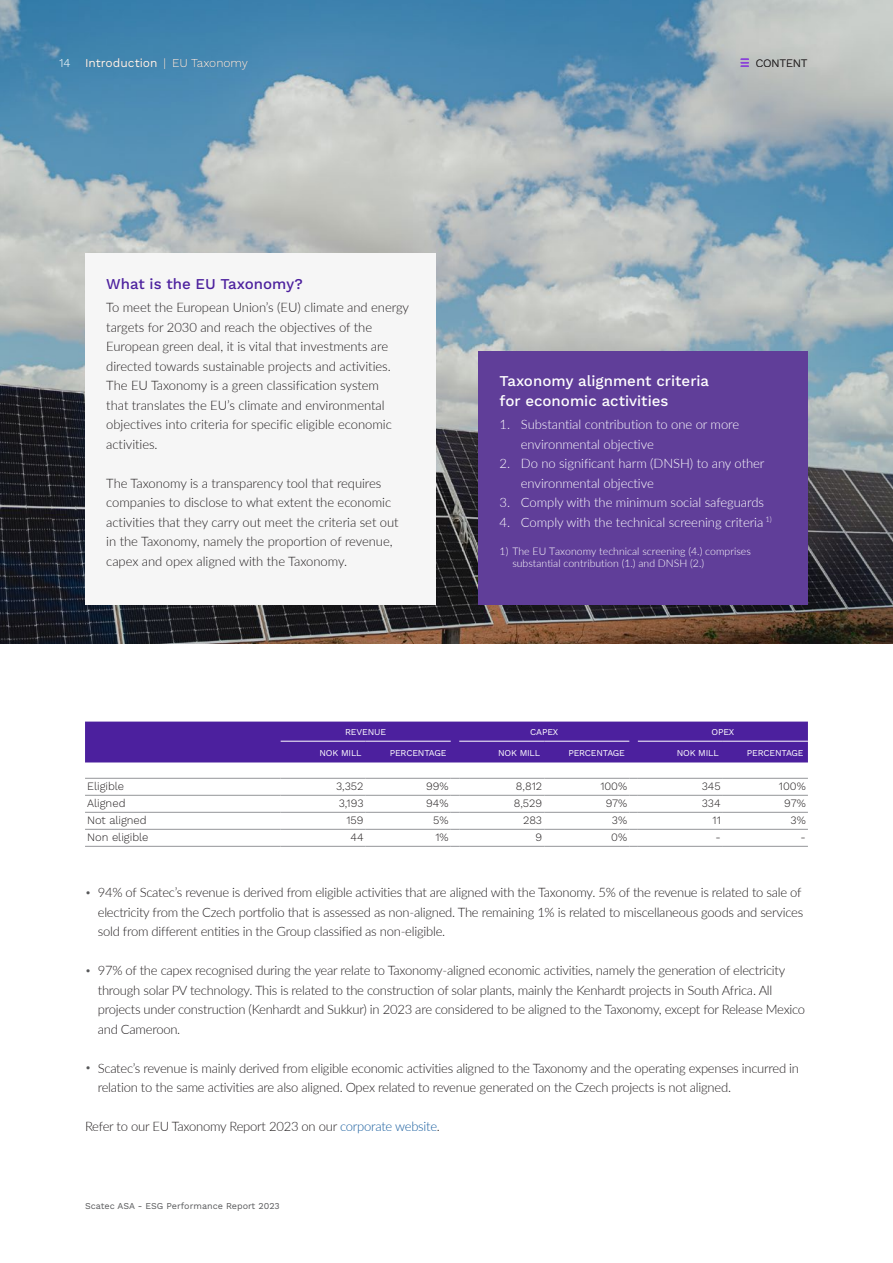
<style>
.page{position:relative;width:893px;height:1263px;background:#fff}
.page>*{position:absolute;margin:0;border:0;box-sizing:border-box;transform-origin:0 0}
.Tittel_nivå_1{font:500 15px/19.5px "Work Sans";color:#fff}
.Tittel_nivå_1-2{font:500 15px "Work Sans";color:#4c209e}
.NOTER_Brødtekst_-_1_spalte{font:300 13.05px/19.5px "Lato";letter-spacing:-.02em;color:#231f20}
.t1{font:300 13.05px/19.5px "Lato";letter-spacing:-.005em;color:#fff}
.t2{font:12px "Work Sans";color:#fff}
.t3{font:300 12px "Work Sans";color:#fff}
.TABELL_Høyre{font:300 11.25px "Work Sans";color:#231f20}
.TABELL_Venstre{font:300 11.25px "Work Sans";color:#231f20}
.Fotnote{font:300 10.5px/12px "Lato";color:#fff}
.TABELL_Topp{font:9px "Work Sans";letter-spacing:-.02em;color:#fff}
.t4{font:9px "Work Sans";color:#57585a}
.s1{font-weight:300}
.s2{font-weight:300;color:#4d575d}
.s3{font-size:10.5px;color:#57585a}
.s4{color:#175d9e}
</style>
<div class="page">
<hr style="left:892px;top:0;width:1px;height:1263px;background:#7bcbbe">
<img style="left:0;top:0;width:893px;height:644px">
<div style="left:85px;top:722px;width:723px;height:40px;background:#4c209e"></div>
<hr style="left:85px;top:795px;width:196px;height:1px;background:#939598">
<hr style="left:281px;top:795px;width:85px;height:1px;background:#939598">
<hr style="left:366px;top:795px;width:85px;height:1px;background:#939598">
<hr style="left:459px;top:795px;width:85px;height:1px;background:#939598">
<hr style="left:544px;top:795px;width:85px;height:1px;background:#939598">
<hr style="left:638px;top:795px;width:85px;height:1px;background:#939598">
<hr style="left:723px;top:795px;width:85px;height:1px;background:#939598">
<hr style="left:85px;top:829px;width:196px;height:1px;background:#939598">
<hr style="left:281px;top:829px;width:85px;height:1px;background:#939598">
<hr style="left:366px;top:829px;width:85px;height:1px;background:#939598">
<hr style="left:459px;top:829px;width:85px;height:1px;background:#939598">
<hr style="left:544px;top:829px;width:85px;height:1px;background:#939598">
<hr style="left:638px;top:829px;width:85px;height:1px;background:#939598">
<hr style="left:723px;top:829px;width:85px;height:1px;background:#939598">
<hr style="left:85px;top:778px;width:196px;height:1px;background:#939598">
<hr style="left:281px;top:778px;width:85px;height:1px;background:#939598">
<hr style="left:366px;top:778px;width:85px;height:1px;background:#939598">
<hr style="left:459px;top:778px;width:85px;height:1px;background:#939598">
<hr style="left:544px;top:778px;width:85px;height:1px;background:#939598">
<hr style="left:638px;top:778px;width:85px;height:1px;background:#939598">
<hr style="left:723px;top:778px;width:85px;height:1px;background:#939598">
<hr style="left:85px;top:812px;width:196px;height:1px;background:#939598">
<hr style="left:281px;top:812px;width:85px;height:1px;background:#939598">
<hr style="left:366px;top:812px;width:85px;height:1px;background:#939598">
<hr style="left:459px;top:812px;width:85px;height:1px;background:#939598">
<hr style="left:544px;top:812px;width:85px;height:1px;background:#939598">
<hr style="left:638px;top:812px;width:85px;height:1px;background:#939598">
<hr style="left:723px;top:812px;width:85px;height:1px;background:#939598">
<hr style="left:281px;top:741px;width:85px;height:1px;background:#fff">
<hr style="left:366px;top:741px;width:85px;height:1px;background:#fff">
<hr style="left:459px;top:741px;width:85px;height:1px;background:#fff">
<hr style="left:544px;top:741px;width:85px;height:1px;background:#fff">
<hr style="left:638px;top:741px;width:85px;height:1px;background:#fff">
<hr style="left:723px;top:741px;width:85px;height:1px;background:#fff">
<hr style="left:85px;top:846px;width:196px;height:1px;background:#939598">
<hr style="left:281px;top:846px;width:85px;height:1px;background:#939598">
<hr style="left:366px;top:846px;width:85px;height:1px;background:#939598">
<hr style="left:459px;top:846px;width:85px;height:1px;background:#939598">
<hr style="left:544px;top:846px;width:85px;height:1px;background:#939598">
<hr style="left:638px;top:846px;width:85px;height:1px;background:#939598">
<hr style="left:723px;top:846px;width:85px;height:1px;background:#939598">
<div style="left:85px;top:254px;width:351px;height:350px;background:#f6f6f6"></div>
<div style="left:478px;top:351px;width:330px;height:254px;background:#603e99"></div>
<svg style="left:741px;top:59px;width:7px;height:8px"></svg>
<p class="t2" style="left:59px;top:56px;width:108px"><span class="s1">14</span> Introduction <span class="s2">|</span></p>
<p class="t3" style="left:172px;top:56px;width:77px">EU Taxonomy</p>
<p class="TABELL_Venstre" style="left:756px;top:57px;width:53px">CONTENT</p>
<p class="Tittel_nivå_1-2" style="left:106px;top:275px;width:198px">What is the EU Taxonomy?</p>
<p class="NOTER_Brødtekst_-_1_spalte" style="left:106px;top:297px;width:304px">To meet the European Union’s (EU) climate and energy targets for 2030 and reach the objectives of the European green deal, it is vital that investments are directed towards sustainable projects and activities.<br>The EU Taxonomy is a green classification system<br>that translates the EU’s climate and environmental objectives into criteria for specific eligible economic activities.</p>
<p class="NOTER_Brødtekst_-_1_spalte" style="left:106px;top:473px;width:294px">The Taxonomy is a transparency tool that requires companies to disclose to what extent the economic activities that they carry out meet the criteria set out in the Taxonomy, namely the proportion of revenue, capex and opex aligned with the Taxonomy.</p>
<p class="Tittel_nivå_1" style="left:500px;top:372px;width:211px">Taxonomy alignment criteria for economic activities</p>
<p class="t1" style="left:521px;top:414px;width:220px;text-indent:-21px">1. Substantial contribution to one or more environmental objective</p>
<p class="t1" style="left:521px;top:453px;width:245px;text-indent:-21px">2. Do no significant harm (DNSH) to any other environmental objective</p>
<p class="t1" style="left:500px;top:492px;width:266px">3. Comply with the minimum social safeguards</p>
<p class="t1" style="left:500px;top:512px;width:274px">4. Comply with the technical screening criteria <sup>1)</sup></p>
<p class="Fotnote" style="left:512px;top:545px;width:240px;text-indent:-13px">1) The EU Taxonomy technical screening (4.) comprises substantial contribution (1.) and DNSH (2.)</p>
<p class="TABELL_Topp" style="left:345px;top:726px;width:43px">REVENUE</p>
<p class="TABELL_Topp" style="left:530px;top:726px;width:30px">CAPEX</p>
<p class="TABELL_Topp" style="left:711px;top:726px;width:24px">OPEX</p>
<p class="TABELL_Topp" style="left:319px;top:748px;width:44px">NOK MILL</p>
<p class="TABELL_Topp" style="left:390px;top:748px;width:58px">PERCENTAGE</p>
<p class="TABELL_Topp" style="left:498px;top:748px;width:44px">NOK MILL</p>
<p class="TABELL_Topp" style="left:568px;top:748px;width:58px">PERCENTAGE</p>
<p class="TABELL_Topp" style="left:677px;top:748px;width:44px">NOK MILL</p>
<p class="TABELL_Topp" style="left:747px;top:748px;width:58px">PERCENTAGE</p>
<p class="TABELL_Venstre" style="left:87px;top:780px;width:39px">Eligible</p>
<p class="TABELL_Høyre" style="left:336px;top:780px;width:29px">3,352</p>
<p class="TABELL_Høyre" style="left:426px;top:780px;width:24px">99%</p>
<p class="TABELL_Høyre" style="left:516px;top:780px;width:28px">8,812</p>
<p class="TABELL_Høyre" style="left:600px;top:780px;width:28px">100%</p>
<p class="TABELL_Høyre" style="left:702px;top:780px;width:21px">345</p>
<p class="TABELL_Høyre" style="left:779px;top:780px;width:28px">100%</p>
<p class="TABELL_Venstre" style="left:87px;top:797px;width:40px">Aligned</p>
<p class="TABELL_Høyre" style="left:339px;top:797px;width:26px">3,193</p>
<p class="TABELL_Høyre" style="left:426px;top:797px;width:24px">94%</p>
<p class="TABELL_Høyre" style="left:514px;top:797px;width:30px">8,529</p>
<p class="TABELL_Høyre" style="left:606px;top:797px;width:23px">97%</p>
<p class="TABELL_Høyre" style="left:702px;top:797px;width:21px">334</p>
<p class="TABELL_Høyre" style="left:784px;top:797px;width:23px">97%</p>
<p class="TABELL_Venstre" style="left:87px;top:814px;width:61px">Not aligned</p>
<p class="TABELL_Høyre" style="left:346px;top:814px;width:19px">159</p>
<p class="TABELL_Høyre" style="left:433px;top:814px;width:17px">5%</p>
<p class="TABELL_Høyre" style="left:523px;top:814px;width:21px">283</p>
<p class="TABELL_Høyre" style="left:612px;top:814px;width:17px">3%</p>
<p class="TABELL_Høyre" style="left:712px;top:814px;width:10px">11</p>
<p class="TABELL_Høyre" style="left:790px;top:814px;width:17px">3%</p>
<p class="TABELL_Venstre" style="left:87px;top:831px;width:63px">Non eligible</p>
<p class="TABELL_Høyre" style="left:350px;top:831px;width:15px">44</p>
<p class="TABELL_Høyre" style="left:435px;top:831px;width:15px">1%</p>
<p class="TABELL_Høyre" style="left:535px;top:831px;width:8px">9</p>
<p class="TABELL_Høyre" style="left:611px;top:831px;width:17px">0%</p>
<p class="TABELL_Høyre" style="left:715px;top:831px;width:7px">-</p>
<p class="TABELL_Høyre" style="left:801px;top:831px;width:7px">-</p>
<p class="NOTER_Brødtekst_-_1_spalte" style="left:98px;top:882px;width:707px;text-indent:-13px"><span class="s3">•</span> 94% of Scatec’s revenue is derived from eligible activities that are aligned with the Taxonomy. 5% of the revenue is related to sale of electricity from the Czech portfolio that is assessed as non-aligned. The remaining 1% is related to miscellaneous goods and services sold from different entities in the Group classified as non-eligible.</p>
<p class="NOTER_Brødtekst_-_1_spalte" style="left:98px;top:960px;width:709px;text-indent:-13px"><span class="s3">•</span> 97% of the capex recognised during the year relate to Taxonomy-aligned economic activities, namely the generation of electricity through solar PV technology. This is related to the construction of solar plants, mainly the Kenhardt projects in South Africa. All projects under construction (Kenhardt and Sukkur) in 2023 are considered to be aligned to the Taxonomy, except for Release Mexico and Cameroon.</p>
<p class="NOTER_Brødtekst_-_1_spalte" style="left:98px;top:1058px;width:703px;text-indent:-13px"><span class="s3">•</span> Scatec’s revenue is mainly derived from eligible economic activities aligned to the Taxonomy and the operating expenses incurred in relation to the same activities are also aligned. Opex related to revenue generated on the Czech projects is not aligned.</p>
<p class="NOTER_Brødtekst_-_1_spalte" style="left:85px;top:1116px;width:356px">Refer to our EU Taxonomy Report 2023 on our <span class="s4">corporate website</span>.</p>
<p class="t4" style="left:85px;top:1201px;width:196px">Scatec ASA - ESG Performance Report 2023</p>
</div>
